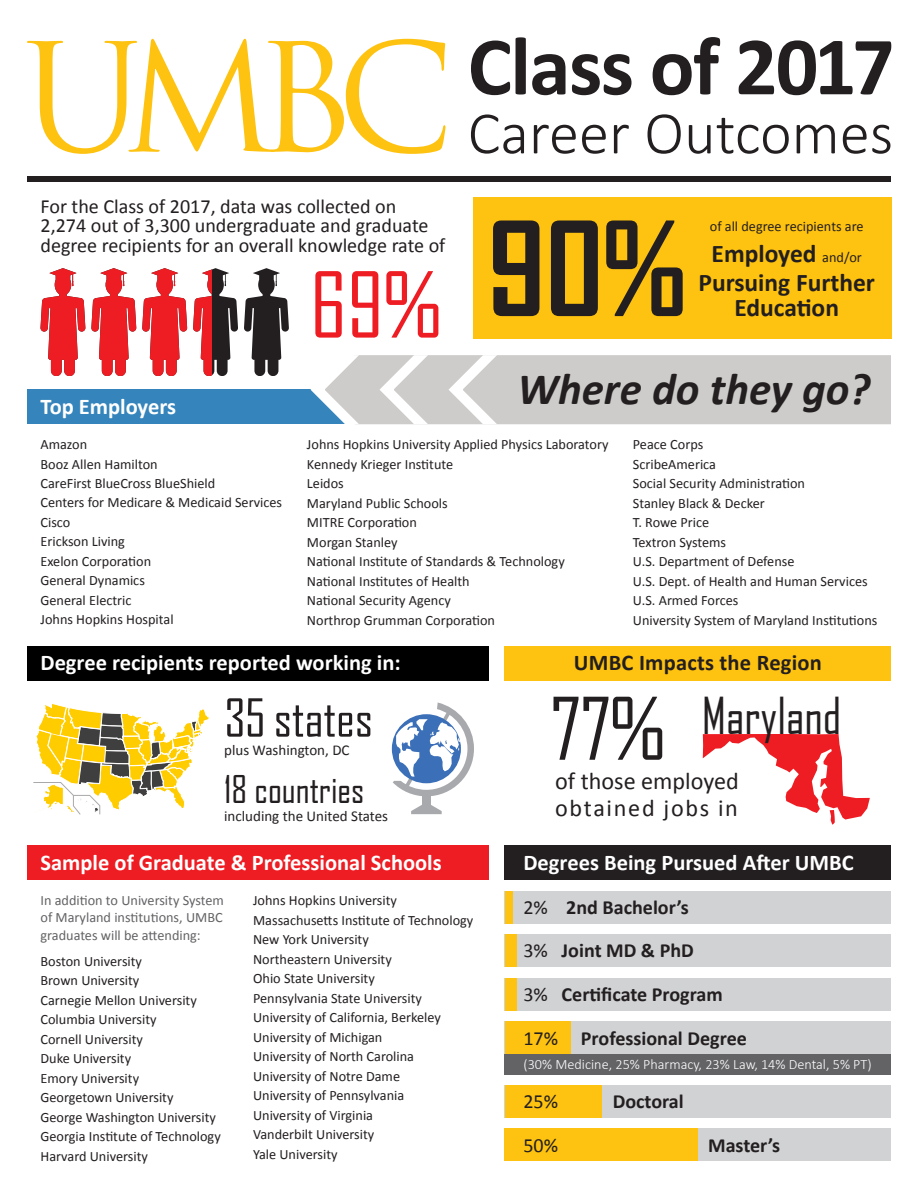
<style>
.page{position:relative;width:918px;height:1188px;background:#fff}
.page>*{position:absolute;margin:0;border:0;box-sizing:border-box;transform-origin:0 0}
.t1{font:700 125.1px "Agency FB";color:#231f20}
.t2{font:87px "Agency FB";color:#ee1d23}
.t3{font:700 83.7px "Calibri";letter-spacing:-.02em;color:#231f20}
.t4{font:300 60.75px "Calibri";color:#231f20}
.t5{font:50.25px "Agency FB";color:#231f20}
.t6{font:48.75px "Agency FB";color:#231f20}
.t7{font:italic 700 45px "Calibri";color:#231f20}
.t8{font:36.6px "Agency FB";color:#231f20}
.t9{font:700 25.5px/28.8px "Calibri";color:#231f20;text-align:center}
.t10{font:24.15px/27.2px "Calibri";color:#231f20}
.t11{font:700 22.5px "Calibri";color:#fff}
.t12{font:700 22.5px "Calibri";letter-spacing:.01em;color:#231f20}
.t13{font:20.1px/19.5px "Calibri";color:#231f20}
.t14{font:700 20.1px/43.5px "Calibri";color:#231f20}
.t15{font:15px "Calibri";color:#231f20}
.t16{font:14.25px/19.5px "Calibri";color:#231f20}
.t17{font:14.25px/17.1px "Calibri";color:#636366;text-align:justify}
.t18{font:300 14.25px "Calibri";color:#fff}
.s1{font-weight:400;font-size:14.25px}
.s2{font-size:82.5px}
.s3{font-weight:400}
</style>
<div class="page">
<div style="left:505px;top:846px;width:386px;height:34px;background:#231f20"></div>
<div style="left:27px;top:846px;width:462px;height:34px;background:#ee1d23"></div>
<div style="left:27px;top:646px;width:462px;height:34px;background:#000"></div>
<div style="left:27px;top:390px;width:318px;height:34px;background:#3585bc"></div>
<svg style="left:304px;top:355px;width:587px;height:69px;background:#cfcfce"></svg>
<svg style="left:703px;top:734px;width:167px;height:91px"></svg>
<svg style="left:33px;top:703px;width:177px;height:111px"></svg>
<div style="left:473px;top:197px;width:419px;height:142px;background:#fec210"></div>
<svg style="left:212px;top:268px;width:77px;height:108px"></svg>
<svg style="left:91px;top:268px;width:121px;height:108px;fill:#ee1d23"></svg>
<div style="left:505px;top:646px;width:386px;height:34px;background:#fec210"></div>
<div style="left:422px;top:790px;width:9px;height:24px;background:#a8a9ad"></div>
<svg style="left:411px;top:805px;width:31px;height:9px"></svg>
<svg style="left:393px;top:703px;width:81px;height:93px"></svg>
<svg style="left:27px;top:39px;width:419px;height:115px"></svg>
<div style="left:27px;top:176px;width:864px;height:5px;background:#231f20"></div>
<div style="left:505px;top:1085px;width:386px;height:33px;background:#d1d2d4"></div>
<div style="left:505px;top:1129px;width:386px;height:32px;background:#d1d2d4"></div>
<div style="left:505px;top:1085px;width:96px;height:33px;background:#fec210"></div>
<div style="left:505px;top:1129px;width:193px;height:32px;background:#fec210"></div>
<div style="left:505px;top:1054px;width:386px;height:21px;background:#636366"></div>
<div style="left:505px;top:892px;width:386px;height:32px;background:#d1d2d4"></div>
<div style="left:505px;top:935px;width:386px;height:32px;background:#d1d2d4"></div>
<div style="left:505px;top:978px;width:386px;height:32px;background:#d1d2d4"></div>
<div style="left:505px;top:1021px;width:386px;height:33px;background:#d1d2d4"></div>
<div style="left:505px;top:892px;width:8px;height:32px;background:#fec210"></div>
<div style="left:505px;top:935px;width:11px;height:32px;background:#fec210"></div>
<div style="left:505px;top:978px;width:11px;height:32px;background:#fec210"></div>
<div style="left:505px;top:1021px;width:66px;height:33px;background:#fec210"></div>
<h3 class="t3" style="left:468px;top:13px;width:428px">Class of 2017</h3>
<h3 class="t13" style="left:40px;top:196px;width:406px">For the Class of 2017, data was collected on<br>2,274 out of 3,300 undergraduate and graduate degree recipients for an overall knowledge rate of</h3>
<h2 class="t2" style="left:310px;top:252px;width:134px">69%</h2>
<h3 class="t11" style="left:40px;top:392px;width:137px">Top Employers</h3>
<h3 class="t4" style="left:468px;top:95px;width:427px">Career Outcomes</h3>
<h1 class="t1" style="left:488px;top:191px;width:200px">90%</h1>
<p class="t16" style="left:710px;top:217px;width:155px">of all degree recipients are</p>
<h3 class="t9" style="left:698px;top:239px;width:178px">Employed <span class="s1">and/or<br></span>Pursuing Further</h3>
<h3 class="t9" style="left:734px;top:293px;width:106px">Education</h3>
<h3 class="t7" style="left:517px;top:360px;width:355px">Where do they go?</h3>
<p class="t16" style="left:41px;top:435px;width:243px">Amazon<br>Booz Allen Hamilton<br>CareFirst BlueCross BlueShield<br>Centers for Medicare &amp; Medicaid Services<br>Cisco<br>Erickson Living<br>Exelon Corporation<br>General Dynamics<br>General Electric<br>Johns Hopkins Hospital</p>
<p class="t16" style="left:307px;top:435px;width:303px">Johns Hopkins University Applied Physics Laboratory<br>Kennedy Krieger Institute<br>Leidos<br>Maryland Public Schools<br>MITRE Corporation<br>Morgan Stanley<br>National Institute of Standards &amp; Technology<br>National Institutes of Health<br>National Security Agency<br>Northrop Grumman Corporation</p>
<p class="t16" style="left:633px;top:435px;width:246px">Peace Corps<br>ScribeAmerica<br>Social Security Administration<br>Stanley Black &amp; Decker<br>T. Rowe Price<br>Textron Systems<br>U.S. Department of Defense<br>U.S. Dept. of Health and Human Services<br>U.S. Armed Forces<br>University System of Maryland Institutions</p>
<h3 class="t11" style="left:40px;top:648px;width:362px">Degree recipients reported working in:</h3>
<h3 class="t5" style="left:224px;top:687px;width:150px">35 states</h3>
<p class="t15" style="left:224px;top:740px;width:127px">plus Washington, DC</p>
<h3 class="t8" style="left:224px;top:767px;width:142px">18 countries</h3>
<p class="t15" style="left:224px;top:806px;width:165px">including the United States</p>
<h3 class="t11" style="left:40px;top:848px;width:403px">Sample of Graduate &amp; Professional Schools</h3>
<p class="t16" style="left:253px;top:891px;width:222px">Johns Hopkins University<br>Massachusetts Institute of Technology<br>New York University<br>Northeastern University<br>Ohio State University<br>Pennsylvania State University<br>University of California, Berkeley<br>University of Michigan<br>University of North Carolina<br>University of Notre Dame<br>University of Pennsylvania<br>University of Virginia<br>Vanderbilt University<br>Yale University</p>
<p class="t17" style="left:40px;top:892px;width:185px">In addition to University System of Maryland institutions, UMBC graduates will be attending:</p>
<p class="t16" style="left:40px;top:952px;width:182px">Boston University<br>Brown University<br>Carnegie Mellon University<br>Columbia University<br>Cornell University<br>Duke University<br>Emory University<br>Georgetown University<br>George Washington University<br>Georgia Institute of Technology<br>Harvard University</p>
<h3 class="t12" style="left:574px;top:648px;width:250px">UMBC Impacts the Region</h3>
<h3 class="t6" style="left:551px;top:686px;width:292px"><span class="s2">77%</span> Maryland</h3>
<h3 class="t10" style="left:555px;top:767px;width:185px">of those employed obtained jobs in</h3>
<h3 class="t11" style="left:523px;top:848px;width:332px">Degrees Being Pursued After UMBC</h3>
<h3 class="t14" style="left:523px;top:886px;width:225px"><span class="s3">2%</span> 2nd Bachelor’s<br><span class="s3">3%</span> Joint MD &amp; PhD<br><span class="s3">3%</span> Certificate Program<br><span class="s3">17%</span> Professional Degree</h3>
<p class="t18" style="left:523px;top:1055px;width:350px">(30% Medicine, 25% Pharmacy, 23% Law, 14% Dental, 5% PT)</p>
<h3 class="t13" style="left:523px;top:1092px;width:36px">25%</h3>
<h3 class="t14" style="left:613px;top:1080px;width:73px">Doctoral</h3>
<h3 class="t13" style="left:523px;top:1135px;width:36px">50%</h3>
<h3 class="t14" style="left:708px;top:1123px;width:74px">Master’s</h3>
</div>
